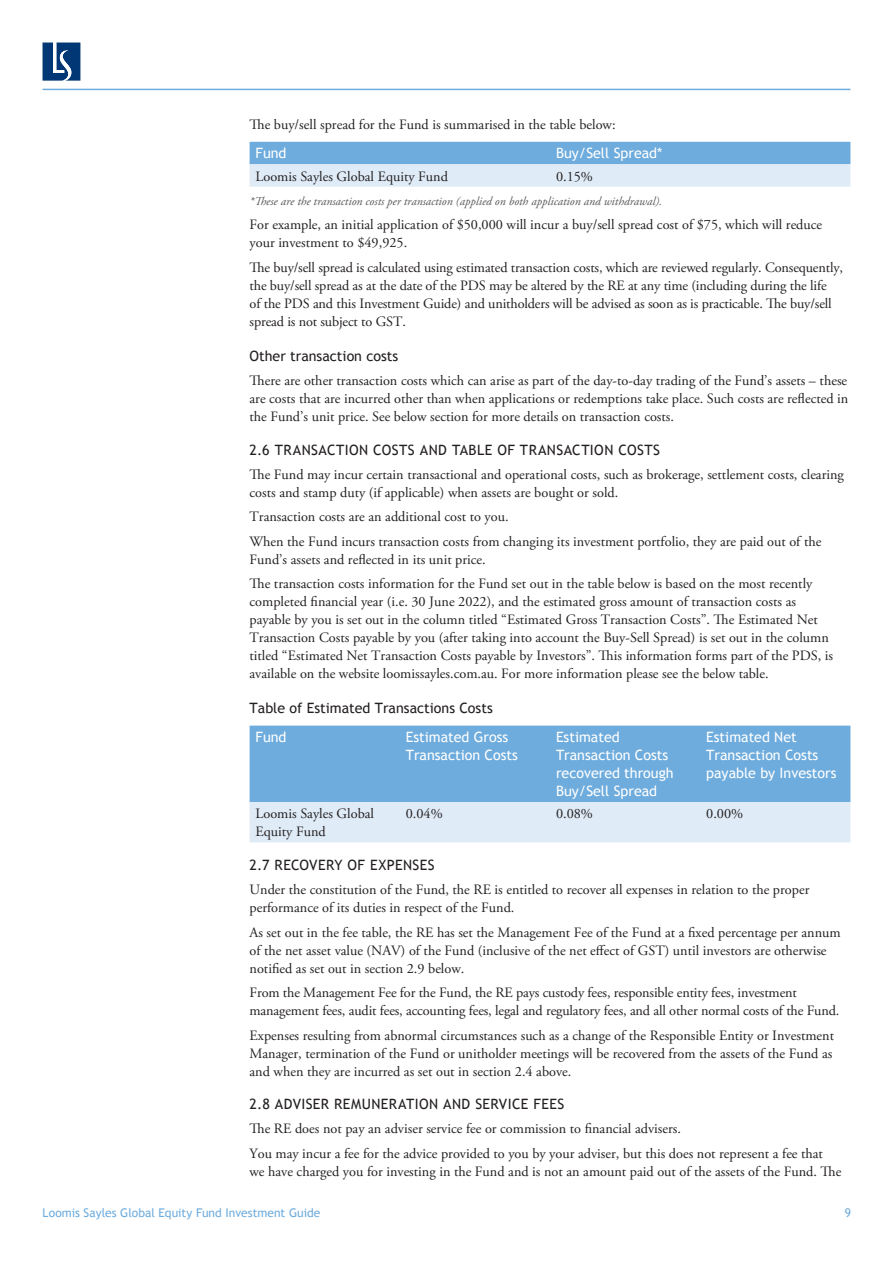
<style>
.page{position:relative;width:893px;height:1263px;background:#fff}
.page>*{position:absolute;margin:0;border:0;box-sizing:border-box;transform-origin:0 0}
.t1{font:14.25px/18px "Adobe Garamond Pro";color:#231f20}
.t2{font:14.25px/18px "Trebuchet MS";color:#fff}
.t3{font:14.25px "Trebuchet MS";letter-spacing:.02em;color:#231f20}
.t4{font:14.25px "Trebuchet MS";color:#231f20}
.t5{font:italic 12px "Adobe Garamond Pro";color:#57585a}
.t6{font:12px "Trebuchet MS";letter-spacing:.005em;color:#6eacdd}
</style>
<div class="page">
<hr style="left:43px;top:89px;width:807px;height:1px;background:#6eacdd">
<svg style="left:43px;top:43px;width:37px;height:38px"></svg>
<svg style="left:250px;top:142px;width:600px;height:45px;background:#a7ccea"></svg>
<div style="left:250px;top:726px;width:600px;height:76px;background:#6eacdd"></div>
<div style="left:250px;top:802px;width:600px;height:40px;background:#dfebf7"></div>
<p class="t1" style="left:250px;top:116px;width:368px">The buy/sell spread for the Fund is summarised in the table below:</p>
<p class="t2" style="left:256px;top:144px;width:32px">Fund</p>
<p class="t2" style="left:556px;top:144px;width:108px">Buy/Sell Spread*</p>
<p class="t1" style="left:256px;top:168px;width:194px">Loomis Sayles Global Equity Fund</p>
<p class="t1" style="left:556px;top:168px;width:38px">0.15%</p>
<p class="t5" style="left:250px;top:194px;width:414px">*These are the transaction costs per transaction (applied on both application and withdrawal).</p>
<p class="t1" style="left:250px;top:216px;width:574px">For example, an initial application of $50,000 will incur a buy/sell spread cost of $75, which will reduce your investment to $49,925.</p>
<p class="t1" style="left:250px;top:259px;width:595px">The buy/sell spread is calculated using estimated transaction costs, which are reviewed regularly. Consequently, the buy/sell spread as at the date of the PDS may be altered by the RE at any time (including during the life<br>of the PDS and this Investment Guide) and unitholders will be advised as soon as is practicable. The buy/sell spread is not subject to GST.</p>
<p class="t4" style="left:250px;top:347px;width:150px">Other transaction costs</p>
<p class="t1" style="left:250px;top:372px;width:600px;text-align:justify">There are other transaction costs which can arise as part of the day-to-day trading of the Fund’s assets – these are costs that are incurred other than when applications or redemptions take place. Such costs are reflected in the Fund’s unit price. See below section for more details on transaction costs.</p>
<p class="t3" style="left:250px;top:441px;width:412px">2.6 TRANSACTION COSTS AND TABLE OF TRANSACTION COSTS</p>
<p class="t1" style="left:250px;top:466px;width:596px">The Fund may incur certain transactional and operational costs, such as brokerage, settlement costs, clearing costs and stamp duty (if applicable) when assets are bought or sold.</p>
<p class="t1" style="left:250px;top:505px;width:573px;line-height:24.5px">Transaction costs are an additional cost to you.<br>When the Fund incurs transaction costs from changing its investment portfolio, they are paid out of the</p>
<p class="t1" style="left:250px;top:548px;width:564px;line-height:24.5px">Fund’s assets and reflected in its unit price.<br>The transaction costs information for the Fund set out in the table below is based on the most recently</p>
<p class="t1" style="left:250px;top:593px;width:585px">completed financial year (i.e. 30 June 2022), and the estimated gross amount of transaction costs as payable by you is set out in the column titled “Estimated Gross Transaction Costs”. The Estimated Net Transaction Costs payable by you (after taking into account the Buy-Sell Spread) is set out in the column titled “Estimated Net Transaction Costs payable by Investors”. This information forms part of the PDS, is available on the website loomissayles.com.au. For more information please see the below table.</p>
<p class="t4" style="left:250px;top:700px;width:245px">Table of Estimated Transactions Costs</p>
<p class="t2" style="left:256px;top:728px;width:32px">Fund</p>
<p class="t2" style="left:406px;top:728px;width:114px">Estimated Gross<br>Transaction Costs</p>
<p class="t2" style="left:556px;top:728px;width:119px">Estimated<br>Transaction Costs recovered through<br>Buy/Sell Spread</p>
<p class="t2" style="left:706px;top:728px;width:132px">Estimated Net<br>Transaction Costs payable by Investors</p>
<p class="t1" style="left:256px;top:805px;width:120px">Loomis Sayles Global<br>Equity Fund</p>
<p class="t1" style="left:406px;top:805px;width:38px">0.04%</p>
<p class="t1" style="left:556px;top:805px;width:38px">0.08%</p>
<p class="t1" style="left:706px;top:805px;width:38px">0.00%</p>
<p class="t3" style="left:250px;top:856px;width:187px">2.7 RECOVERY OF EXPENSES</p>
<p class="t1" style="left:250px;top:881px;width:561px">Under the constitution of the Fund, the RE is entitled to recover all expenses in relation to the proper performance of its duties in respect of the Fund.</p>
<p class="t1" style="left:250px;top:924px;width:593px">As set out in the fee table, the RE has set the Management Fee of the Fund at a fixed percentage per annum of the net asset value (NAV) of the Fund (inclusive of the net effect of GST) until investors are otherwise notified as set out in section 2.9 below.</p>
<p class="t1" style="left:250px;top:984px;width:591px">From the Management Fee for the Fund, the RE pays custody fees, responsible entity fees, investment management fees, audit fees, accounting fees, legal and regulatory fees, and all other normal costs of the Fund.</p>
<p class="t1" style="left:250px;top:1026px;width:586px;text-align:justify">Expenses resulting from abnormal circumstances such as a change of the Responsible Entity or Investment Manager, termination of the Fund or unitholder meetings will be recovered from the assets of the Fund as and when they are incurred as set out in section 2.4 above.</p>
<p class="t3" style="left:250px;top:1095px;width:316px">2.8 ADVISER REMUNERATION AND SERVICE FEES</p>
<p class="t1" style="left:250px;top:1117px;width:575px;line-height:24.5px">The RE does not pay an adviser service fee or commission to financial advisers.<br>You may incur a fee for the advice provided to you by your adviser, but this does not represent a fee that</p>
<p class="t1" style="left:250px;top:1163px;width:593px">we have charged you for investing in the Fund and is not an amount paid out of the assets of the Fund. The</p>
<p class="t6" style="left:43px;top:1205px;width:279px">Loomis Sayles Global Equity Fund Investment Guide</p>
<p class="t6" style="left:845px;top:1205px;width:8px">9</p>
</div>
